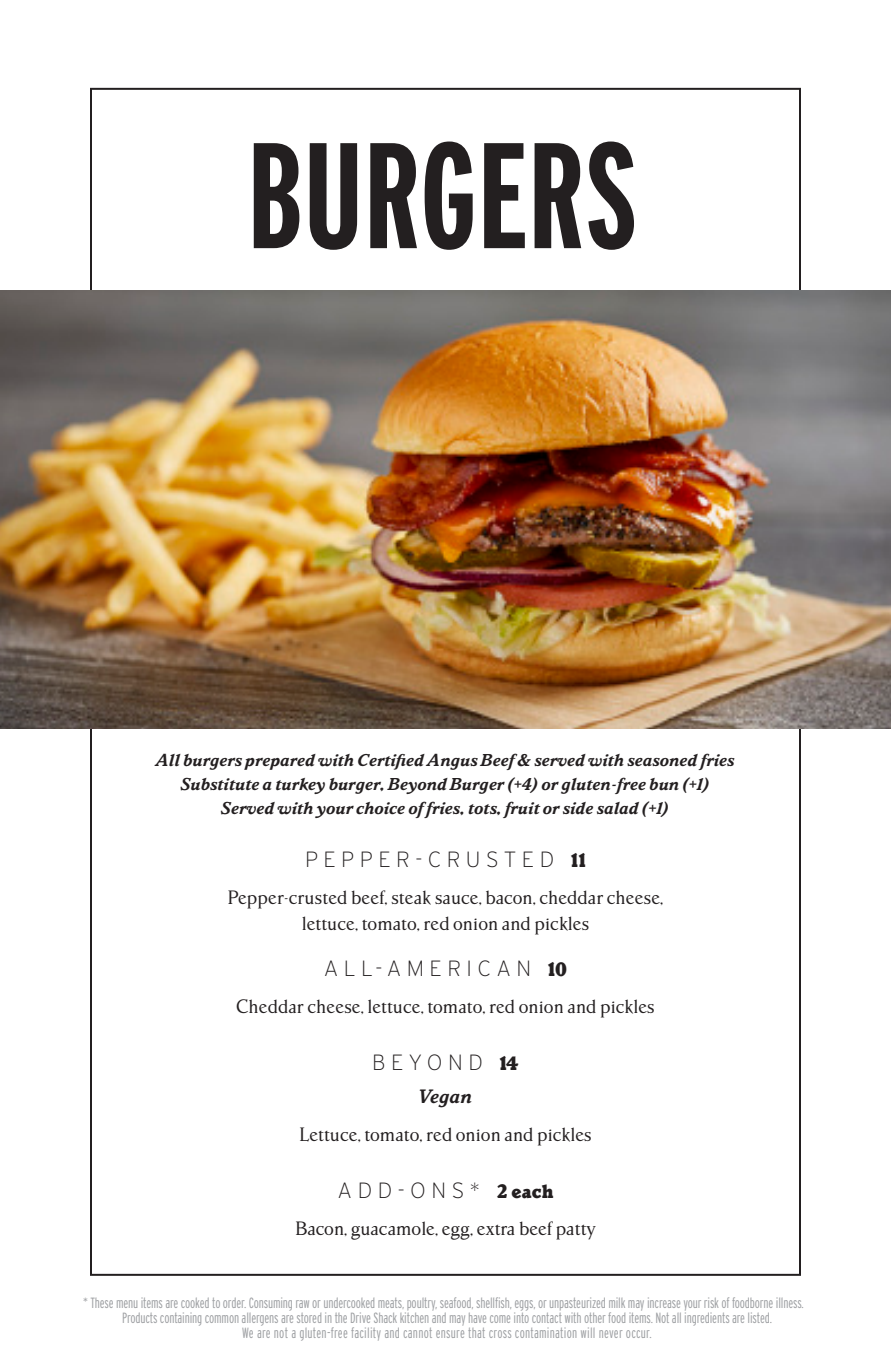
<style>
.page{position:relative;width:891px;height:1368px;background:#fff}
.page>*{position:absolute;margin:0;border:0;box-sizing:border-box;transform-origin:0 0}
.t1{font:700 150px "Interstate Compressed";color:#231f20}
.t2{font:200 22px "Interstate";letter-spacing:.25em;color:#231f20}
.t3{font:18px/26px "Parkinson";color:#231f20;text-align:center}
.t4{font:italic 700 18px "Parkinson";letter-spacing:-.005em;color:#231f20}
.Item__Price_Tab_2_5{font:italic 700 16px "Parkinson";color:#231f20}
.Raw_Foods_Disclaimer{font:300 14.8px/15px "Interstate Compressed";letter-spacing:-.01em;color:#9d9fa2;text-align:center}
.s1{font-family:"Parkinson";font-weight:900;font-size:18px}
</style>
<div class="page">
<img style="left:0;top:291px;width:891px;height:438px">
<p class="t1" style="left:247px;top:113px;width:392px">BURGERS</p>
<p class="Item__Price_Tab_2_5" style="left:156px;top:750px;width:580px">All burgers prepared with Certified Angus Beef &amp; served with seasoned fries</p>
<p class="Item__Price_Tab_2_5" style="left:181px;top:774px;width:530px">Substitute a turkey burger, Beyond Burger (+4) or gluten-free bun (+1)</p>
<p class="Item__Price_Tab_2_5" style="left:222px;top:798px;width:449px">Served with your choice of fries, tots, fruit or side salad (+1)</p>
<p class="t2" style="left:305px;top:847px;width:282px">PEPPER-CRUSTED <span class="s1">11</span></p>
<p class="t3" style="left:228px;top:885px;width:437px">Pepper-crusted beef, steak sauce, bacon, cheddar cheese, lettuce, tomato, red onion and pickles</p>
<p class="t2" style="left:324px;top:956px;width:245px">ALL-AMERICAN <span class="s1">10</span></p>
<p class="t3" style="left:236px;top:994px;width:420px">Cheddar cheese, lettuce, tomato, red onion and pickles</p>
<p class="t2" style="left:372px;top:1050px;width:148px">BEYOND <span class="s1">14</span></p>
<p class="t4" style="left:419px;top:1086px;width:55px">Vegan</p>
<p class="t3" style="left:299px;top:1121px;width:294px">Lettuce, tomato, red onion and pickles</p>
<p class="t2" style="left:338px;top:1178px;width:217px">ADD-ONS* <span class="s1">2 each</span></p>
<p class="t3" style="left:295px;top:1216px;width:302px">Bacon, guacamole, egg, extra beef patty</p>
<p class="Raw_Foods_Disclaimer" style="left:83px;top:1295px;width:722px">* These menu items are cooked to order. Consuming raw or undercooked meats, poultry, seafood, shellfish, eggs, or unpasteurized milk may increase your risk of foodborne illness.<br>Products containing common allergens are stored in the Drive Shack kitchen and may have come into contact with other food items. Not all ingredients are listed.<br>We are not a gluten-free facility and cannot ensure that cross contamination will never occur.</p>
</div>
